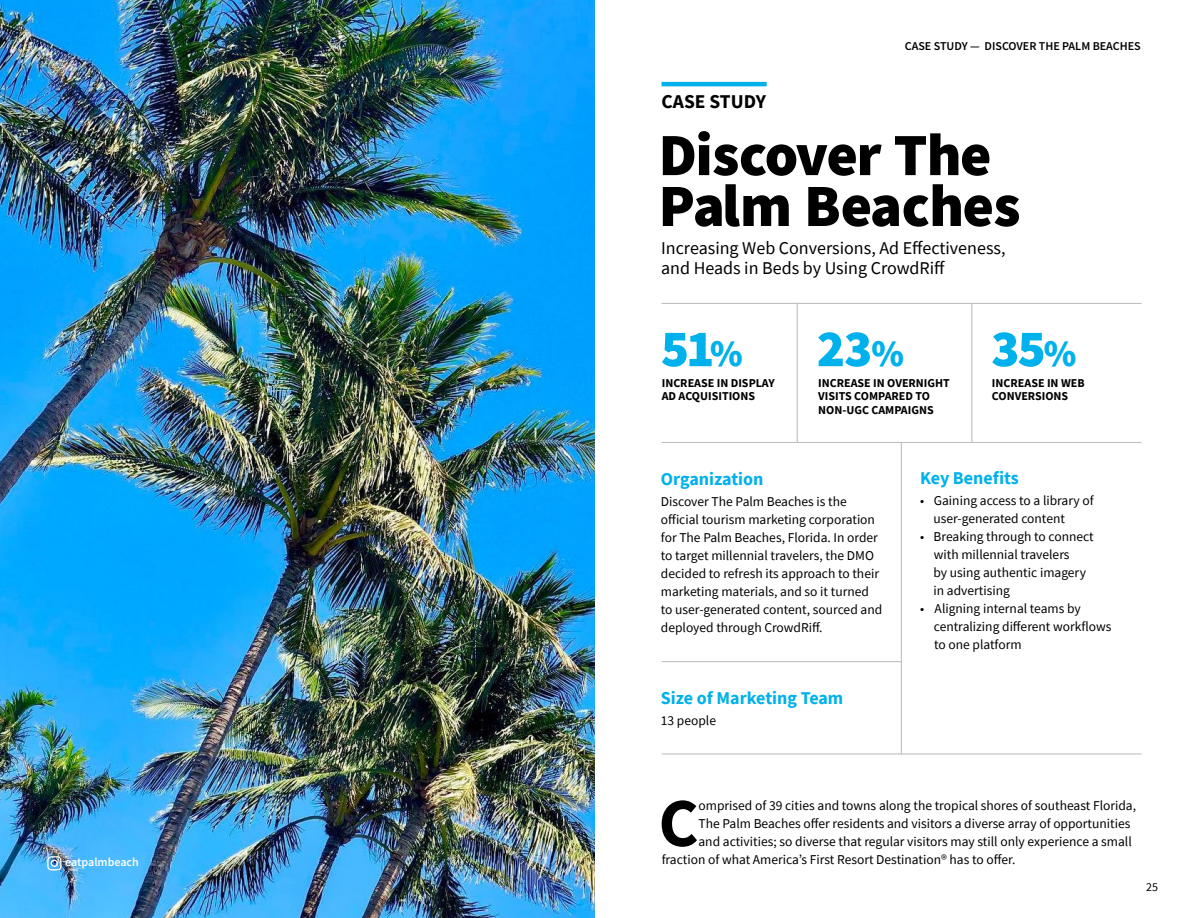
<style>
.page{position:relative;width:1188px;height:918px;background:#fff}
.page>*{position:absolute;margin:0;border:0;box-sizing:border-box;transform-origin:0 0}
.t1{font:700 68.7px "Source Sans Pro";color:#000}
.t2{font:900 60px/50.8px "Source Sans Pro";letter-spacing:-.025em;color:#000}
.t3{font:900 52.5px "Source Sans Pro";color:#00b1eb}
.t4{font:700 19.5px "Source Sans Pro";color:#000}
.t5{font:18px/20.4px "Source Sans Pro";color:#000}
.t6{font:700 18px "Source Sans Pro";color:#00b1eb}
.t7{font:13.5px/18px "Source Sans Pro";color:#000}
.t8{font:700 12px/13.5px "Source Sans Pro";color:#000}
.t9{font:600 12px "Source Sans Pro";color:#000}
.t10{font:600 12px "Source Sans Pro";color:#fff}
.t11{font:12px "Source Sans Pro";color:#000}
.s1{font-size:37.5px}
</style>
<div class="page">
<img style="left:0;top:0;width:595px;height:918px">
<svg style="left:47px;top:856px;width:14px;height:14px"></svg>
<hr style="left:662px;top:82px;width:105px;height:4px;background:#00b1eb">
<hr style="left:901px;top:442px;width:1px;height:313px;background:#bec0c2">
<hr style="left:662px;top:753px;width:480px;height:2px;background:#bec0c2">
<hr style="left:662px;top:442px;width:480px;height:1px;background:#bec0c2">
<hr style="left:662px;top:661px;width:239px;height:1px;background:#bec0c2">
<hr style="left:662px;top:303px;width:480px;height:1px;background:#bec0c2">
<hr style="left:797px;top:303px;width:1px;height:140px;background:#bec0c2">
<hr style="left:971px;top:303px;width:1px;height:139px;background:#bec0c2">
<h3 class="t4" style="left:662px;top:88px;width:106px">CASE STUDY</h3>
<p class="t9" style="left:905px;top:38px;width:237px">CASE STUDY — DISCOVER THE PALM BEACHES</p>
<h2 class="t2" style="left:658px;top:129px;width:364px">Discover The<br>Palm Beaches</h2>
<h3 class="t5" style="left:661px;top:237px;width:346px">Increasing Web Conversions, Ad Effectiveness, and Heads in Beds by Using CrowdRiff</h3>
<h3 class="t3" style="left:661px;top:312px;width:83px">51<span class="s1">%</span></h3>
<p class="t8" style="left:662px;top:376px;width:115px">INCREASE IN DISPLAY<br>AD ACQUISITIONS</p>
<h3 class="t3" style="left:817px;top:312px;width:89px">23<span class="s1">%</span></h3>
<p class="t8" style="left:818px;top:376px;width:133px">INCREASE IN OVERNIGHT<br>VISITS COMPARED TO<br>NON-UGC CAMPAIGNS</p>
<h3 class="t3" style="left:991px;top:312px;width:87px">35<span class="s1">%</span></h3>
<p class="t8" style="left:992px;top:376px;width:94px">INCREASE IN WEB<br>CONVERSIONS</p>
<h3 class="t6" style="left:661px;top:467px;width:104px">Organization</h3>
<p class="t7" style="left:661px;top:493px;width:223px">Discover The Palm Beaches is the official tourism marketing corporation for The Palm Beaches, Florida. In order to target millennial travelers, the DMO decided to refresh its approach to their marketing materials, and so it turned to user-generated content, sourced and deployed through CrowdRiff.</p>
<h3 class="t6" style="left:661px;top:686px;width:184px">Size of Marketing Team</h3>
<p class="t7" style="left:661px;top:711px;width:57px">13 people</p>
<h3 class="t6" style="left:920px;top:466px;width:100px">Key Benefits</h3>
<p class="t7" style="left:934px;top:492px;width:162px;text-indent:-14px">• Gaining access to a library of user-generated content</p>
<p class="t7" style="left:934px;top:528px;width:162px;text-indent:-14px">• Breaking through to connect with millennial travelers<br>by using authentic imagery in advertising</p>
<p class="t7" style="left:934px;top:600px;width:179px;text-indent:-14px">• Aligning internal teams by centralizing different workflows to one platform</p>
<h1 class="t1" style="left:659px;top:777px;width:41px">C</h1>
<p class="t7" style="left:699px;top:796px;width:439px">omprised of 39 cities and towns along the tropical shores of southeast Florida,<br>The Palm Beaches offer residents and visitors a diverse array of opportunities and activities; so diverse that regular visitors may still only experience a small</p>
<p class="t10" style="left:65px;top:854px;width:75px">eatpalmbeach</p>
<p class="t7" style="left:662px;top:850px;width:355px">fraction of what America’s First Resort Destination® has to offer.</p>
<p class="t11" style="left:1146px;top:879px;width:13px">25</p>
</div>
